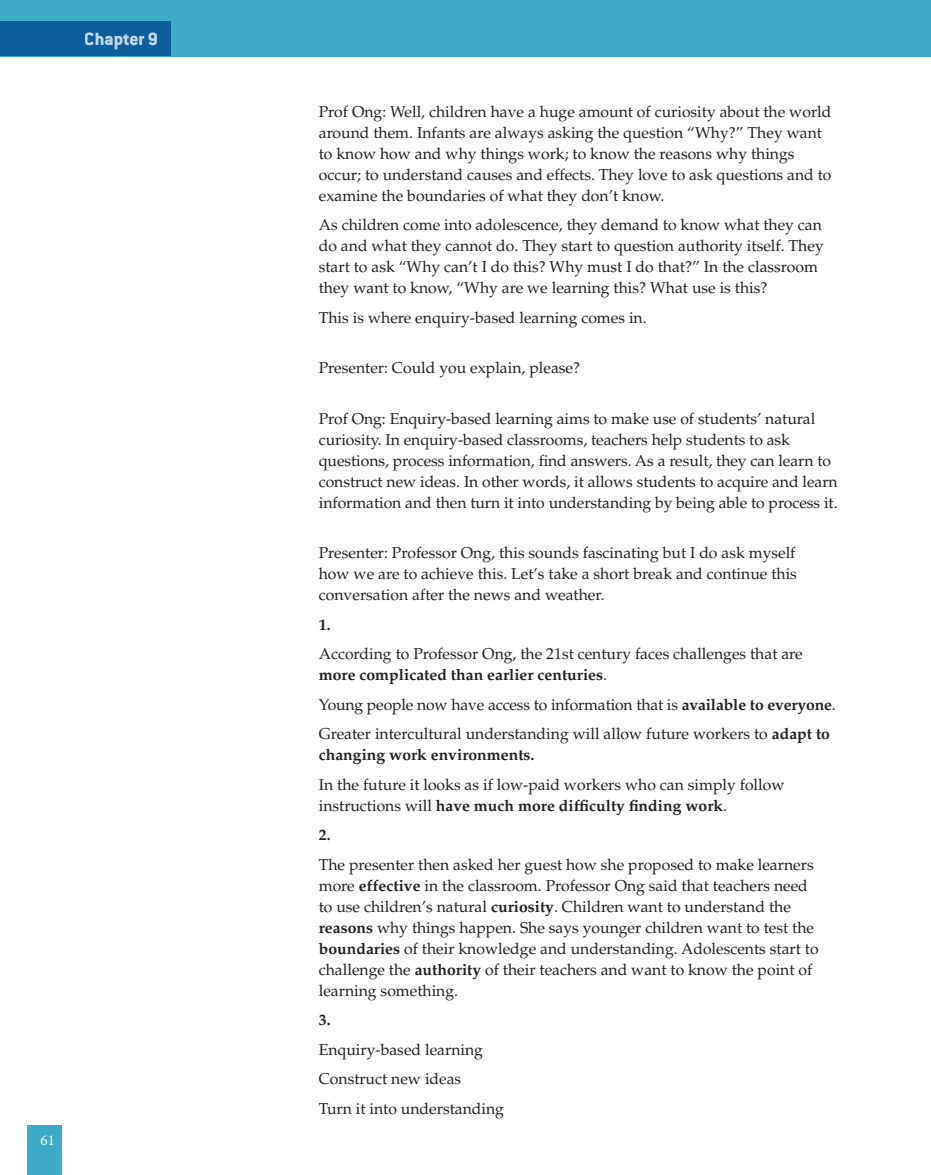
<style>
.page{position:relative;width:931px;height:1175px;background:#fff}
.page>*{position:absolute;margin:0;border:0;box-sizing:border-box;transform-origin:0 0}
.t1{font:800 19.5px "Conduit ITC Std";color:#fff}
.t2{font:15.75px/21px "Palatino LT Std";color:#231f20}
.t3{font:700 15.75px "Palatino LT Std";color:#231f20}
.t4{font:15px "Minion Pro";color:#fff}
.s1{font-weight:700}
</style>
<div class="page">
<div style="left:0;top:0;width:931px;height:56px;background:#3cacc6"></div>
<div style="left:27px;top:1125px;width:34px;height:50px;background:#3cacc6"></div>
<div style="left:0;top:21px;width:171px;height:35px;background:#0d5e9d"></div>
<p class="t1" style="left:85px;top:27px;width:75px">Chapter 9</p>
<p class="t4" style="left:40px;top:1130px;width:16px">61</p>
<p class="t2" style="left:319px;top:101px;width:514px">Prof Ong: Well, children have a huge amount of curiosity about the world around them. Infants are always asking the question “Why?” They want to know how and why things work; to know the reasons why things occur; to understand causes and effects. They love to ask questions and to examine the boundaries of what they don’t know.</p>
<p class="t2" style="left:319px;top:215px;width:506px">As children come into adolescence, they demand to know what they can do and what they cannot do. They start to question authority itself. They start to ask “Why can’t I do this? Why must I do that?” In the classroom they want to know, “Why are we learning this? What use is this?</p>
<p class="t2" style="left:319px;top:307px;width:329px">This is where enquiry-based learning comes in.</p>
<p class="t2" style="left:319px;top:358px;width:263px">Presenter: Could you explain, please?</p>
<p class="t2" style="left:319px;top:408px;width:520px">Prof Ong: Enquiry-based learning aims to make use of students’ natural curiosity. In enquiry-based classrooms, teachers help students to ask questions, process information, find answers. As a result, they can learn to construct new ideas. In other words, it allows students to acquire and learn information and then turn it into understanding by being able to process it.</p>
<p class="t2" style="left:319px;top:543px;width:480px;text-align:justify">Presenter: Professor Ong, this sounds fascinating but I do ask myself how we are to achieve this. Let’s take a short break and continue this conversation after the news and weather.</p>
<p class="t3" style="left:319px;top:615px;width:13px">1.</p>
<p class="t2" style="left:319px;top:644px;width:485px">According to Professor Ong, the 21st century faces challenges that are <span class="s1">more complicated than earlier centuries</span>.</p>
<p class="t2" style="left:319px;top:690px;width:518px;line-height:29.5px">Young people now have access to information that is <span class="s1">available to everyone</span>.<br>Greater intercultural understanding will allow future workers to <span class="s1">adapt to</span></p>
<p class="t3" style="left:319px;top:746px;width:217px">changing work environments.</p>
<p class="t2" style="left:319px;top:774px;width:467px">In the future it looks as if low-paid workers who can simply follow instructions will <span class="s1">have much more difficulty finding work</span>.</p>
<p class="t3" style="left:319px;top:826px;width:13px">2.</p>
<p class="t2" style="left:319px;top:854px;width:501px">The presenter then asked her guest how she proposed to make learners more <span class="s1">effective</span> in the classroom. Professor Ong said that teachers need to use children’s natural <span class="s1">curiosity</span>. Children want to understand the <span class="s1">reasons</span> why things happen. She says younger children want to test the <span class="s1">boundaries</span> of their knowledge and understanding. Adolescents start to challenge the <span class="s1">authority</span> of their teachers and want to know the point of learning something.</p>
<p class="t3" style="left:319px;top:1010px;width:13px">3.</p>
<p class="t2" style="left:319px;top:1035px;width:187px;line-height:29.5px">Enquiry-based learning<br>Construct new ideas<br>Turn it into understanding</p>
</div>
